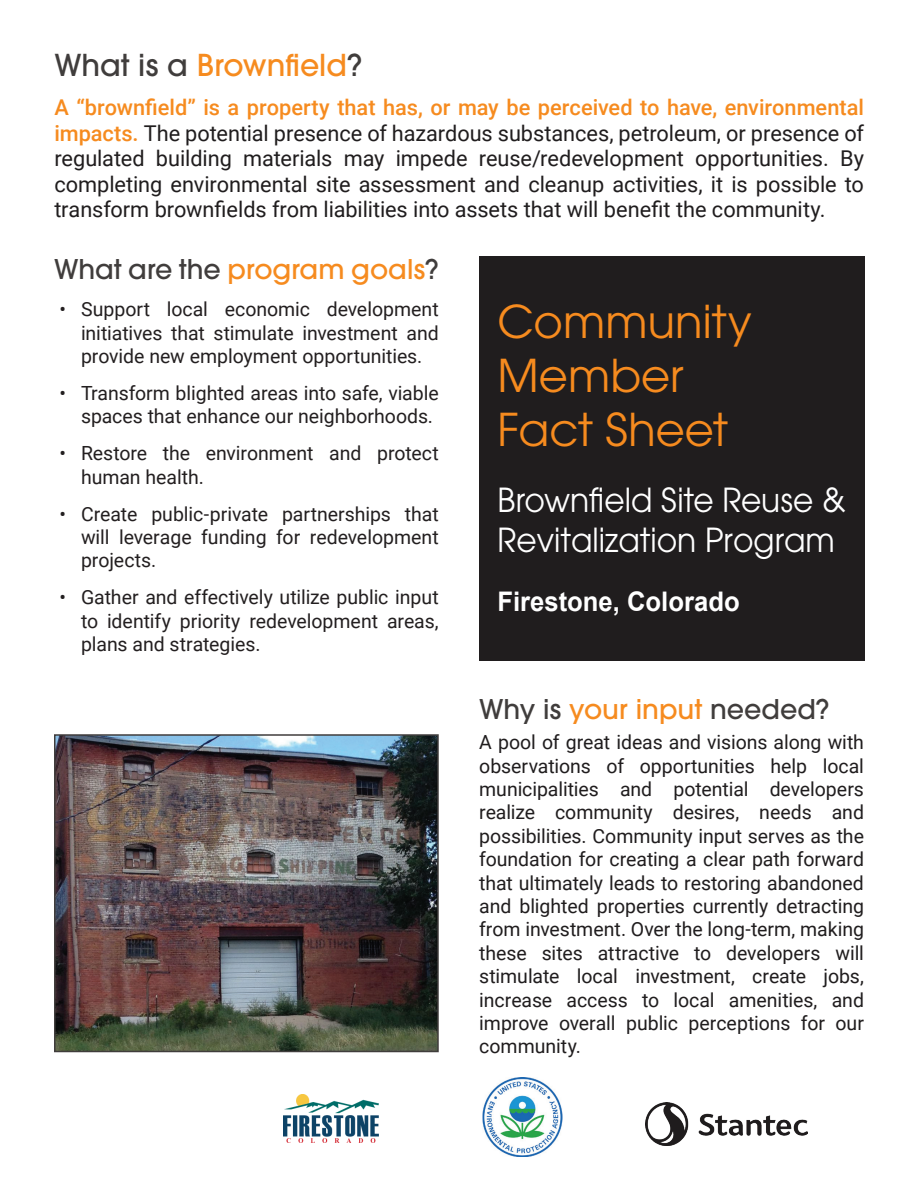
<style>
.page{position:relative;width:918px;height:1188px;background:#fff}
.page>*{position:absolute;margin:0;border:0;box-sizing:border-box;transform-origin:0 0}
.t1{font:45px/54px "ITC Avant Garde Pro";color:#f68b1f}
.t2{font:33px/39.6px "ITC Avant Garde Pro";color:#fff;scale:.95 1}
.t3{font:500 30px "ITC Avant Garde Pro";color:#f68b1f}
.t4{font:500 27px "ITC Avant Garde Pro";color:#f68b1f}
.t5{font:500 27px "ITC Avant Garde Pro";color:#403d3c}
.t6{font:700 27px "Arial";color:#fff;scale:.95 1}
.t7{font:21.75px/25.5px "Roboto";letter-spacing:-.005em;color:#201d1e;text-align:justify}
.t8{font:19.5px/23.4px "Roboto";color:#201d1e;text-align:justify}
.t9{font:19.5px/23.4px "Roboto";color:#231f20;text-align:justify}
.s1{color:#403d3c}
.s2{font-weight:500;color:#f68b1f}
.s3{font-style:inherit}
.s4{color:#f68b1f}
</style>
<div class="page">
<img style="left:646px;top:1103px;width:162px;height:43px">
<img style="left:483px;top:1078px;width:79px;height:78px">
<img style="left:284px;top:1094px;width:95px;height:49px">
<img style="left:57px;top:737px;width:379px;height:312px">
<div style="left:54px;top:734px;width:385px;height:318px;border:2px solid #403d3c"></div>
<div style="left:479px;top:256px;width:386px;height:406px;background:#201d1e"></div>
<h3 class="t3" style="left:54px;top:46px;width:309px"><span class="s1">What is a</span> Brownfield<span class="s1">?</span></h3>
<p class="t7" style="left:54px;top:94px;width:811px"><span class="s2">A “brownfield” is a property that has, or may be perceived to have, environmental impacts.</span> The potential presence of hazardous substances, petroleum, or presence of regulated building materials may impede reuse/redevelopment opportunities. By completing environmental site assessment and cleanup activities, it is possible to transform brownfields from liabilities into assets that will benefit the community.</p>
<h3 class="t4" style="left:54px;top:252px;width:386px"><span class="s1">What are the</span> program goals<span class="s1">?</span></h3>
<p class="t9" style="left:81px;top:297px;width:359px;text-indent:-22px">• Support local economic development initiatives that stimulate investment and provide new employment opportunities.</p>
<p class="t9" style="left:59px;top:381px;width:381px;text-align:right">• Transform blighted areas into safe, viable spaces that enhance our neighborhoods.</p>
<p class="t9" style="left:81px;top:441px;width:359px;text-indent:-22px">• Restore the environment and protect human health.</p>
<p class="t9" style="left:81px;top:501px;width:359px;text-indent:-22px">• Create public-private partnerships that will leverage funding for redevelopment projects.</p>
<p class="t9" style="left:81px;top:585px;width:359px;text-indent:-22px">• Gather and effectively utilize public input to identify priority redevelopment areas, plans and strategies.</p>
<h1 class="t1" style="left:497px;top:294px;width:256px">Community<br>Member<br>Fact Sheet</h1>
<h2 class="t2" style="left:497px;top:480px;width:368px">Brownfield Site Reuse &amp;<br>Revitalization Program</h2>
<h3 class="t6" style="left:497px;top:583px;width:257px">Firestone, <span class="s3">Colorado</span></h3>
<h3 class="t5" style="left:479px;top:692px;width:352px">Why is <span class="s4">your input</span> needed?</h3>
<p class="t8" style="left:479px;top:730px;width:386px">A pool of great ideas and visions along with observations of opportunities help local municipalities and potential developers realize community desires, needs and possibilities. Community input serves as the foundation for creating a clear path forward that ultimately leads to restoring abandoned and blighted properties currently detracting from investment. Over the long-term, making these sites attractive to developers will stimulate local investment, create jobs, increase access to local amenities, and improve overall public perceptions for our community.</p>
</div>
